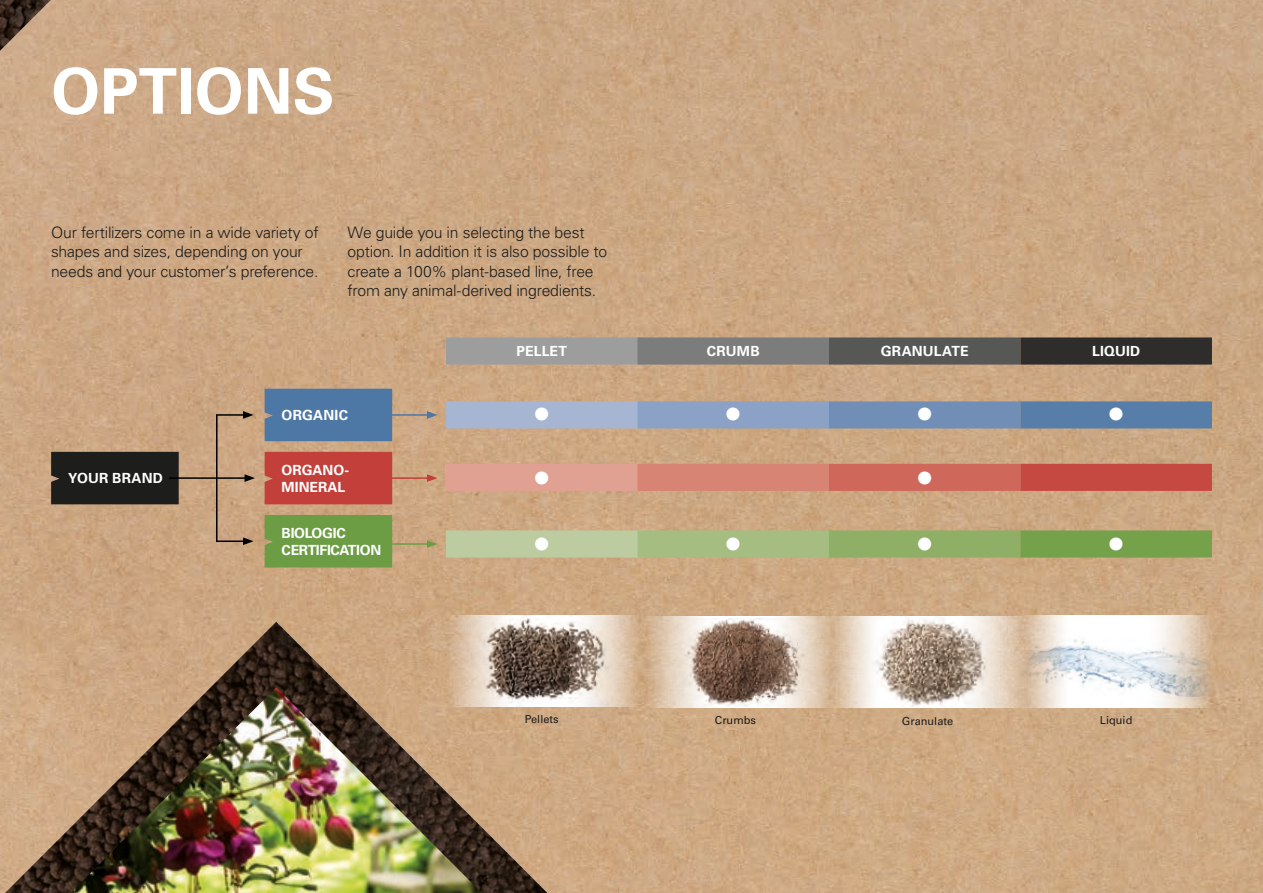
<style>
.page{position:relative;width:1263px;height:893px;background:#fff}
.page>*{position:absolute;margin:0;border:0;box-sizing:border-box;transform-origin:0 0}
.t1{font:700 63px "Univers LT Pro 65";color:#fff}
.t2{font:700 36px "Univers LT Pro 65";color:#fff}
.t3{font:300 15.75px/19.5px "Univers LT Pro 45";letter-spacing:-.015em;color:#1d1d1b}
.t4{font:700 13.95px/16.8px "Univers LT Pro 65";letter-spacing:.005em;color:#fff}
.t5{font:700 13.95px/16.8px "Univers LT Pro 65";letter-spacing:-.02em;color:#fff}
.t6{font:10.95px "Univers LT Pro 55 Roman";color:#1d1d1b}
</style>
<div class="page">
<img style="left:0;top:0;width:1263px;height:893px">
<img style="left:0;top:0;width:51px;height:51px">
<div style="left:265px;top:452px;width:127px;height:52px;background:#c33f39"></div>
<div style="left:51px;top:452px;width:128px;height:52px;background:#1d1d1b"></div>
<div style="left:265px;top:389px;width:127px;height:52px;background:#4d77a5"></div>
<div style="left:265px;top:515px;width:127px;height:52px;background:#6c9d44"></div>
<svg style="left:446px;top:337px;width:766px;height:28px;background:#6a6967"></svg>
<svg style="left:446px;top:401px;width:766px;height:27px;background:#7f98bc"></svg>
<svg style="left:446px;top:464px;width:766px;height:27px;background:#d37568"></svg>
<svg style="left:446px;top:530px;width:766px;height:28px;background:#9bb575"></svg>
<hr style="left:216px;top:415px;width:2px;height:126px;background:#000">
<hr style="left:216px;top:540px;width:29px;height:2px;background:#000">
<svg style="left:243px;top:537px;width:11px;height:8px"></svg>
<hr style="left:218px;top:477px;width:29px;height:2px;background:#000">
<svg style="left:245px;top:474px;width:10px;height:8px"></svg>
<hr style="left:216px;top:414px;width:29px;height:2px;background:#000">
<svg style="left:243px;top:411px;width:11px;height:8px"></svg>
<hr style="left:382px;top:414px;width:47px;height:2px;background:#4d77a5">
<svg style="left:427px;top:411px;width:10px;height:8px"></svg>
<hr style="left:382px;top:477px;width:47px;height:2px;background:#c33f39">
<svg style="left:427px;top:474px;width:10px;height:8px"></svg>
<hr style="left:382px;top:543px;width:47px;height:2px;background:#6c9d44">
<svg style="left:427px;top:540px;width:10px;height:8px"></svg>
<hr style="left:169px;top:477px;width:49px;height:2px;background:#000">
<svg style="left:446px;top:615px;width:191px;height:92px;background:#ddc5ad"></svg>
<img style="left:471px;top:615px;width:137px;height:92px">
<svg style="left:644px;top:616px;width:185px;height:92px;background:#dcc3a9"></svg>
<img style="left:673px;top:618px;width:137px;height:90px">
<svg style="left:829px;top:616px;width:197px;height:92px;background:#e0cbb4"></svg>
<img style="left:860px;top:616px;width:138px;height:90px">
<img style="left:1020px;top:615px;width:192px;height:92px">
<img style="left:5px;top:622px;width:542px;height:271px">
<img style="left:71px;top:687px;width:411px;height:206px">
<h1 class="t1" style="left:51px;top:47px;width:285px">OPTIONS</h1>
<p class="t3" style="left:51px;top:222px;width:269px">Our fertilizers come in a wide variety of shapes and sizes, depending on your needs and your customer’s preference.</p>
<p class="t3" style="left:348px;top:222px;width:261px">We guide you in selecting the best option. In addition it is also possible to create a 100% plant-based line, free from any animal-derived ingredients.</p>
<p class="t4" style="left:68px;top:469px;width:96px">YOUR BRAND</p>
<p class="t4" style="left:282px;top:406px;width:68px">ORGANIC</p>
<p class="t4" style="left:282px;top:461px;width:69px">ORGANO-<br>MINERAL</p>
<p class="t5" style="left:282px;top:524px;width:101px">BIOLOGIC<br>CERTIFICATION</p>
<p class="t4" style="left:517px;top:342px;width:52px">PELLET</p>
<p class="t4" style="left:707px;top:342px;width:54px">CRUMB</p>
<p class="t4" style="left:881px;top:342px;width:89px">GRANULATE</p>
<p class="t4" style="left:1092px;top:342px;width:50px">LIQUID</p>
<h2 class="t2" style="left:535px;top:389px;width:14px">•</h2>
<h2 class="t2" style="left:727px;top:389px;width:14px">•</h2>
<h2 class="t2" style="left:918px;top:389px;width:14px">•</h2>
<h2 class="t2" style="left:1110px;top:389px;width:14px">•</h2>
<h2 class="t2" style="left:535px;top:453px;width:14px">•</h2>
<h2 class="t2" style="left:918px;top:453px;width:14px">•</h2>
<h2 class="t2" style="left:535px;top:519px;width:14px">•</h2>
<h2 class="t2" style="left:727px;top:519px;width:14px">•</h2>
<h2 class="t2" style="left:918px;top:519px;width:14px">•</h2>
<h2 class="t2" style="left:1110px;top:519px;width:14px">•</h2>
<p class="t6" style="left:525px;top:712px;width:35px">Pellets</p>
<p class="t6" style="left:715px;top:713px;width:43px">Crumbs</p>
<p class="t6" style="left:902px;top:713px;width:53px">Granulate</p>
<p class="t6" style="left:1100px;top:712px;width:34px">Liquid</p>
</div>
